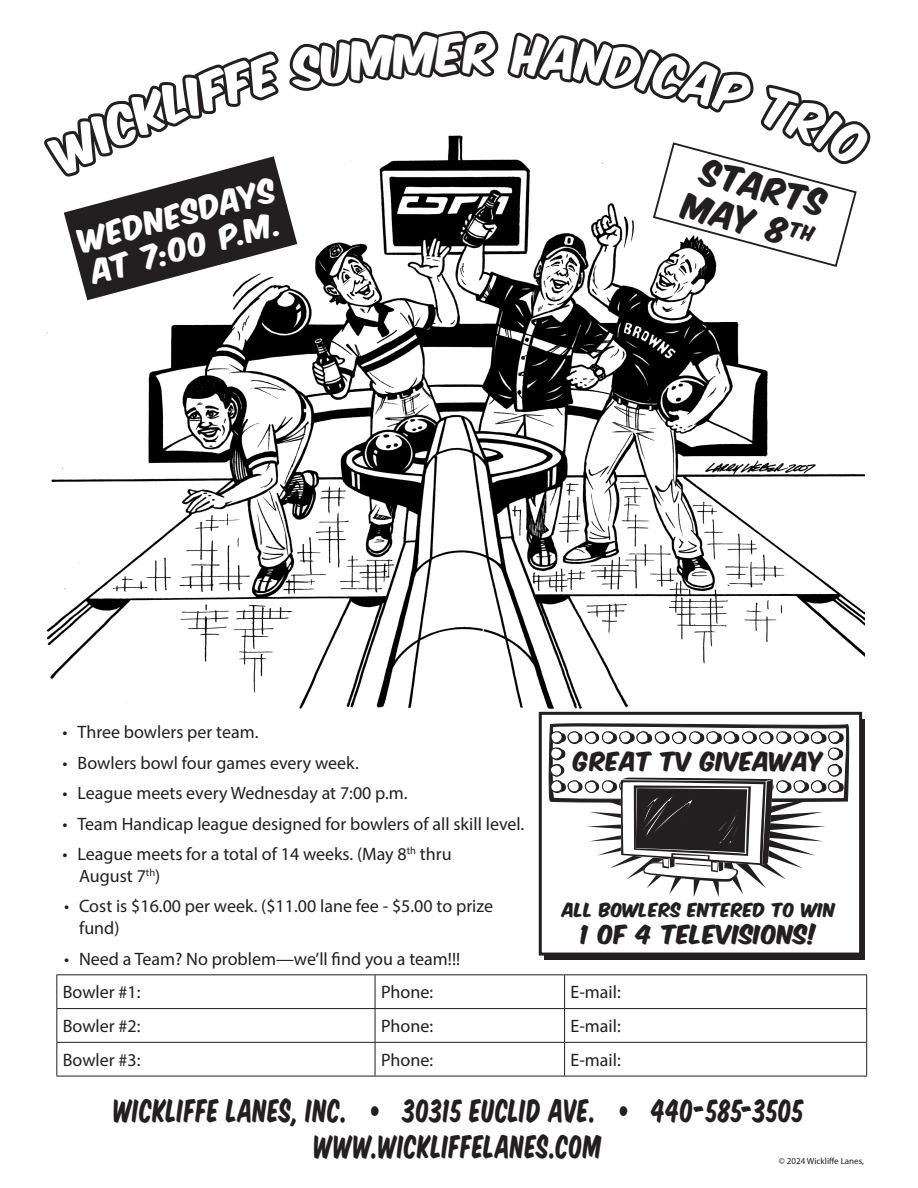
<style>
.page{position:relative;width:918px;height:1188px;background:#fff}
.page>*{position:absolute;margin:0;border:0;box-sizing:border-box;transform-origin:0 0}
.t1{font:30.9px "Komika Title Axis";color:#231f20}
.t2{font:30px "Komika Title";letter-spacing:.01em;color:#231f20}
.t3{font:27.9px/33.5px "Komika Title Axis";color:#fff}
.t4{font:22.35px "Komika Title Axis";letter-spacing:.025em;color:#231f20}
.t5{font:18px/21.6px "Myriad Pro";color:#231f20}
.t6{font:16.5px "Komika Title Axis";letter-spacing:.025em;color:#231f20}
.t7{font:9px "Myriad Pro";color:#231f20}
</style>
<div class="page">
<img style="left:46px;top:159px;width:818px;height:560px">
<hr style="left:56px;top:974px;width:319px;height:1px;background:#231f20">
<hr style="left:56px;top:975px;width:1px;height:33px;background:#231f20">
<hr style="left:375px;top:974px;width:190px;height:1px;background:#231f20">
<hr style="left:375px;top:975px;width:1px;height:33px;background:#231f20">
<hr style="left:565px;top:974px;width:302px;height:1px;background:#231f20">
<hr style="left:564px;top:975px;width:1px;height:33px;background:#231f20">
<hr style="left:866px;top:975px;width:1px;height:33px;background:#231f20">
<hr style="left:56px;top:1008px;width:319px;height:1px;background:#231f20">
<hr style="left:56px;top:1009px;width:1px;height:33px;background:#231f20">
<hr style="left:375px;top:1008px;width:190px;height:1px;background:#231f20">
<hr style="left:375px;top:1009px;width:1px;height:33px;background:#231f20">
<hr style="left:565px;top:1008px;width:302px;height:1px;background:#231f20">
<hr style="left:564px;top:1009px;width:1px;height:33px;background:#231f20">
<hr style="left:866px;top:1009px;width:1px;height:33px;background:#231f20">
<hr style="left:56px;top:1042px;width:319px;height:1px;background:#231f20">
<hr style="left:56px;top:1043px;width:1px;height:33px;background:#231f20">
<hr style="left:375px;top:1042px;width:190px;height:1px;background:#231f20">
<hr style="left:375px;top:1043px;width:1px;height:33px;background:#231f20">
<hr style="left:565px;top:1042px;width:302px;height:1px;background:#231f20">
<hr style="left:564px;top:1043px;width:1px;height:33px;background:#231f20">
<hr style="left:866px;top:1043px;width:1px;height:33px;background:#231f20">
<hr style="left:56px;top:1076px;width:319px;height:1px;background:#231f20">
<hr style="left:375px;top:1076px;width:190px;height:1px;background:#231f20">
<hr style="left:565px;top:1076px;width:302px;height:1px;background:#231f20">
<div style="left:545px;top:719px;width:320px;height:241px;background:#231f20"></div>
<div style="left:540px;top:713px;width:321px;height:241px;background:#fff"></div>
<div style="left:539px;top:712px;width:323px;height:244px;border:3px solid #231f20"></div>
<svg style="left:548px;top:723px;width:302px;height:174px"></svg>
<svg style="left:46px;top:135px;width:450px;height:165px"></svg>
<svg style="left:510px;top:142px;width:354px;height:126px"></svg>
<p class="t3" style="left:76px;top:227px;width:203px;rotate:-15deg">WEDNESDAYS<br>AT 7:00 P.M.</p>
<p class="t1" style="left:707px;top:156px;width:129px;rotate:15deg">STARTS</p>
<p class="t1" style="left:688px;top:190px;width:135px;rotate:15deg">MAY 8<sup>TH</sup></p>
<p class="t5" style="left:63px;top:721px;width:197px">• Three bowlers per team.</p>
<p class="t5" style="left:63px;top:751px;width:298px">• Bowlers bowl four games every week.</p>
<p class="t5" style="left:63px;top:782px;width:347px">• League meets every Wednesday at 7:00 p.m.</p>
<p class="t5" style="left:63px;top:813px;width:463px">• Team Handicap league designed for bowlers of all skill level.</p>
<p class="t5" style="left:79px;top:843px;width:374px;text-indent:-16px">• League meets for a total of 14 weeks. (May 8<sup>th</sup> thru<br>August 7<sup>th</sup>)</p>
<p class="t5" style="left:79px;top:895px;width:416px;text-indent:-15px">• Cost is $16.00 per week. ($11.00 lane fee - $5.00 to prize fund)</p>
<p class="t5" style="left:64px;top:947px;width:398px">• Need a Team? No problem—we’ll find you a team!!!</p>
<p class="t5" style="left:63px;top:981px;width:79px">Bowler #1:</p>
<p class="t5" style="left:381px;top:981px;width:54px">Phone:</p>
<p class="t5" style="left:571px;top:981px;width:52px">E-mail:</p>
<p class="t5" style="left:63px;top:1015px;width:79px">Bowler #2:</p>
<p class="t5" style="left:381px;top:1015px;width:54px">Phone:</p>
<p class="t5" style="left:571px;top:1015px;width:52px">E-mail:</p>
<p class="t5" style="left:63px;top:1049px;width:79px">Bowler #3:</p>
<p class="t5" style="left:381px;top:1049px;width:54px">Phone:</p>
<p class="t5" style="left:571px;top:1049px;width:52px">E-mail:</p>
<p class="t4" style="left:574px;top:750px;width:251px">GREAT TV GIVEAWAY</p>
<p class="t6" style="left:563px;top:902px;width:274px">ALL BOWLERS ENTERED TO WIN</p>
<p class="t4" style="left:581px;top:923px;width:238px">1 OF 4 TELEVISIONS!</p>
<p class="t2" style="left:114px;top:1088px;width:692px">WICKLIFFE LANES, INC. • 30315 EUCLID AVE. • 440-585-3505</p>
<p class="t2" style="left:314px;top:1124px;width:290px">WWW.WICKLIFFELANES.COM</p>
<p class="t7" style="left:779px;top:1156px;width:87px">© 2024 Wickliffe Lanes,</p>
</div>
